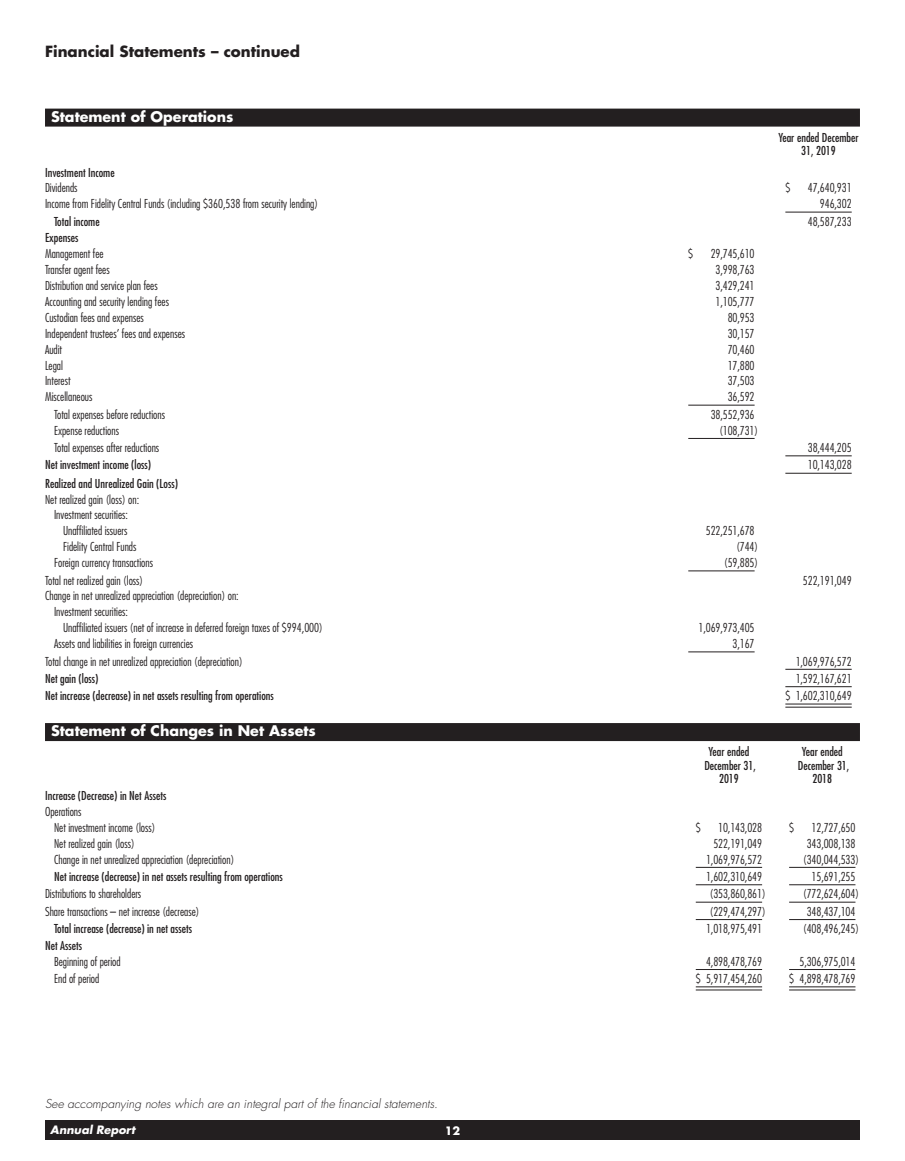
<style>
.page{position:relative;width:905px;height:1161px;background:#fff}
.page>*{position:absolute;margin:0;border:0;box-sizing:border-box;transform-origin:0 0}
.t1{font:700 15px "Futura Std";color:#231f20}
.t2{font:700 14.25px "Futura Std";color:#fff}
.t3{font:300 condensed 12px/15.9px "Futura Std";color:#231f20}
.t4{font:condensed 12px/13.5px "Futura Std";color:#231f20;text-align:center}
.t5{font:italic 300 12px "Futura Std";color:#231f20}
.t6{font:italic 700 11.25px "Futura Std";color:#fff}
.t7{font:700 11.25px "Futura Std";color:#fff}
</style>
<div class="page">
<div style="left:45px;top:1120px;width:815px;height:20px;background:#231f20"></div>
<hr style="left:785px;top:212px;width:66px;height:1px;background:#231f20">
<hr style="left:688px;top:405px;width:66px;height:1px;background:#231f20">
<hr style="left:688px;top:438px;width:66px;height:1px;background:#231f20">
<hr style="left:785px;top:455px;width:66px;height:1px;background:#231f20">
<hr style="left:785px;top:473px;width:66px;height:1px;background:#231f20">
<hr style="left:688px;top:571px;width:66px;height:1px;background:#231f20">
<hr style="left:688px;top:652px;width:66px;height:1px;background:#231f20">
<hr style="left:785px;top:669px;width:66px;height:1px;background:#231f20">
<hr style="left:785px;top:686px;width:66px;height:1px;background:#231f20">
<hr style="left:785px;top:704px;width:66px;height:1px;background:#231f20">
<hr style="left:785px;top:707px;width:66px;height:1px;background:#231f20">
<div style="left:45px;top:109px;width:815px;height:18px;background:#231f20"></div>
<hr style="left:695px;top:867px;width:67px;height:1px;background:#231f20">
<hr style="left:789px;top:867px;width:66px;height:1px;background:#231f20">
<hr style="left:695px;top:884px;width:67px;height:1px;background:#231f20">
<hr style="left:789px;top:884px;width:66px;height:1px;background:#231f20">
<hr style="left:695px;top:902px;width:67px;height:1px;background:#231f20">
<hr style="left:789px;top:902px;width:66px;height:1px;background:#231f20">
<hr style="left:695px;top:919px;width:67px;height:1px;background:#231f20">
<hr style="left:789px;top:919px;width:66px;height:1px;background:#231f20">
<hr style="left:695px;top:969px;width:67px;height:1px;background:#231f20">
<hr style="left:695px;top:987px;width:67px;height:1px;background:#231f20">
<hr style="left:695px;top:990px;width:67px;height:1px;background:#231f20">
<hr style="left:789px;top:969px;width:66px;height:1px;background:#231f20">
<hr style="left:789px;top:987px;width:66px;height:1px;background:#231f20">
<hr style="left:789px;top:990px;width:66px;height:1px;background:#231f20">
<div style="left:45px;top:723px;width:815px;height:18px;background:#231f20"></div>
<p class="t1" style="left:45px;top:42px;width:256px">Financial Statements – continued</p>
<p class="t2" style="left:51px;top:107px;width:184px">Statement of Operations</p>
<p class="t4" style="left:778px;top:131px;width:82px">Year ended December<br>31, 2019</p>
<p class="t4" style="left:45px;top:165px;width:71px">Investment Income</p>
<p class="t3" style="left:45px;top:180px;width:34px">Dividends</p>
<p class="t3" style="left:785px;top:180px;width:6px">$</p>
<p class="t3" style="left:807px;top:180px;width:45px">47,640,931</p>
<p class="t3" style="left:45px;top:196px;width:275px">Income from Fidelity Central Funds (including $360,538 from security lending)</p>
<p class="t3" style="left:820px;top:196px;width:33px">946,302</p>
<p class="t4" style="left:54px;top:214px;width:47px">Total income</p>
<p class="t3" style="left:807px;top:213px;width:45px">48,587,233</p>
<p class="t4" style="left:45px;top:231px;width:35px">Expenses</p>
<p class="t3" style="left:45px;top:246px;width:60px">Management fee</p>
<p class="t3" style="left:688px;top:246px;width:6px">$</p>
<p class="t3" style="left:710px;top:246px;width:45px">29,745,610</p>
<p class="t3" style="left:45px;top:262px;width:66px">Transfer agent fees</p>
<p class="t3" style="left:715px;top:262px;width:40px">3,998,763</p>
<p class="t3" style="left:45px;top:278px;width:114px">Distribution and service plan fees</p>
<p class="t3" style="left:715px;top:278px;width:40px">3,429,241</p>
<p class="t3" style="left:45px;top:294px;width:125px">Accounting and security lending fees</p>
<p class="t3" style="left:715px;top:294px;width:40px">1,105,777</p>
<p class="t3" style="left:45px;top:309px;width:100px">Custodian fees and expenses</p>
<p class="t3" style="left:727px;top:309px;width:28px">80,953</p>
<p class="t3" style="left:45px;top:325px;width:142px">Independent trustees’ fees and expenses</p>
<p class="t3" style="left:727px;top:325px;width:28px">30,157</p>
<p class="t3" style="left:45px;top:341px;width:19px">Audit</p>
<p class="t3" style="left:727px;top:341px;width:28px">70,460</p>
<p class="t3" style="left:45px;top:357px;width:19px">Legal</p>
<p class="t3" style="left:727px;top:357px;width:28px">17,880</p>
<p class="t3" style="left:45px;top:373px;width:27px">Interest</p>
<p class="t3" style="left:727px;top:373px;width:28px">37,503</p>
<p class="t3" style="left:45px;top:389px;width:49px">Miscellaneous</p>
<p class="t3" style="left:727px;top:389px;width:28px">36,592</p>
<p class="t3" style="left:54px;top:406px;width:113px">Total expenses before reductions</p>
<p class="t3" style="left:710px;top:406px;width:45px">38,552,936</p>
<p class="t3" style="left:54px;top:422px;width:67px">Expense reductions</p>
<p class="t3" style="left:719px;top:422px;width:40px">(108,731)</p>
<p class="t3" style="left:54px;top:440px;width:107px">Total expenses after reductions</p>
<p class="t3" style="left:807px;top:440px;width:45px">38,444,205</p>
<p class="t4" style="left:45px;top:458px;width:108px">Net investment income (loss)</p>
<p class="t3" style="left:807px;top:457px;width:45px">10,143,028</p>
<p class="t4" style="left:45px;top:476px;width:134px">Realized and Unrealized Gain (Loss)</p>
<p class="t3" style="left:45px;top:491px;width:96px;text-align:center">Net realized gain (loss) on:<br>Investment securities:<br>Unaffiliated issuers</p>
<p class="t3" style="left:705px;top:523px;width:50px">522,251,678</p>
<p class="t3" style="left:63px;top:539px;width:75px">Fidelity Central Funds</p>
<p class="t3" style="left:736px;top:539px;width:23px">(744)</p>
<p class="t3" style="left:54px;top:555px;width:101px">Foreign currency transactions</p>
<p class="t3" style="left:724px;top:555px;width:35px">(59,885)</p>
<p class="t3" style="left:45px;top:572px;width:100px">Total net realized gain (loss)</p>
<p class="t3" style="left:803px;top:572px;width:50px">522,191,049</p>
<p class="t3" style="left:54px;top:588px;width:186px;text-indent:-9px">Change in net unrealized appreciation (depreciation) on:<br>Investment securities:</p>
<p class="t3" style="left:63px;top:620px;width:261px">Unaffiliated issuers (net of increase in deferred foreign taxes of $994,000)</p>
<p class="t3" style="left:698px;top:620px;width:57px">1,069,973,405</p>
<p class="t3" style="left:54px;top:636px;width:141px">Assets and liabilities in foreign currencies</p>
<p class="t3" style="left:732px;top:636px;width:23px">3,167</p>
<p class="t3" style="left:45px;top:653px;width:199px">Total change in net unrealized appreciation (depreciation)</p>
<p class="t3" style="left:795px;top:653px;width:57px">1,069,976,572</p>
<p class="t4" style="left:45px;top:672px;width:55px">Net gain (loss)</p>
<p class="t3" style="left:795px;top:671px;width:57px">1,592,167,621</p>
<p class="t4" style="left:45px;top:689px;width:230px">Net increase (decrease) in net assets resulting from operations</p>
<p class="t3" style="left:785px;top:688px;width:68px">$ 1,602,310,649</p>
<p class="t2" style="left:51px;top:721px;width:266px">Statement of Changes in Net Assets</p>
<p class="t4" style="left:704px;top:745px;width:53px">Year ended<br>December 31,<br>2019</p>
<p class="t4" style="left:797px;top:745px;width:53px">Year ended<br>December 31,<br>2018</p>
<p class="t4" style="left:45px;top:789px;width:123px">Increase (Decrease) in Net Assets</p>
<p class="t3" style="left:54px;top:804px;width:103px;text-indent:-9px">Operations<br>Net investment income (loss)</p>
<p class="t3" style="left:695px;top:819px;width:6px">$</p>
<p class="t3" style="left:718px;top:819px;width:45px">10,143,028</p>
<p class="t3" style="left:789px;top:819px;width:6px">$</p>
<p class="t3" style="left:811px;top:819px;width:45px">12,727,650</p>
<p class="t3" style="left:54px;top:835px;width:82px">Net realized gain (loss)</p>
<p class="t3" style="left:713px;top:835px;width:50px">522,191,049</p>
<p class="t3" style="left:806px;top:835px;width:50px">343,008,138</p>
<p class="t3" style="left:54px;top:851px;width:182px">Change in net unrealized appreciation (depreciation)</p>
<p class="t3" style="left:706px;top:851px;width:57px">1,069,976,572</p>
<p class="t3" style="left:803px;top:851px;width:57px">(340,044,533)</p>
<p class="t4" style="left:54px;top:870px;width:230px">Net increase (decrease) in net assets resulting from operations</p>
<p class="t3" style="left:706px;top:869px;width:57px">1,602,310,649</p>
<p class="t3" style="left:811px;top:869px;width:45px">15,691,255</p>
<p class="t3" style="left:45px;top:886px;width:98px">Distributions to shareholders</p>
<p class="t3" style="left:709px;top:886px;width:57px">(353,860,861)</p>
<p class="t3" style="left:803px;top:886px;width:57px">(772,624,604)</p>
<p class="t3" style="left:45px;top:903px;width:156px">Share transactions – net increase (decrease)</p>
<p class="t3" style="left:709px;top:903px;width:57px">(229,474,297)</p>
<p class="t3" style="left:806px;top:903px;width:50px">348,437,104</p>
<p class="t4" style="left:54px;top:922px;width:139px">Total increase (decrease) in net assets</p>
<p class="t3" style="left:706px;top:921px;width:57px">1,018,975,491</p>
<p class="t3" style="left:803px;top:921px;width:57px">(408,496,245)</p>
<p class="t4" style="left:45px;top:939px;width:38px">Net Assets</p>
<p class="t3" style="left:54px;top:953px;width:68px">Beginning of period</p>
<p class="t3" style="left:706px;top:953px;width:57px">4,898,478,769</p>
<p class="t3" style="left:799px;top:953px;width:57px">5,306,975,014</p>
<p class="t3" style="left:54px;top:971px;width:47px">End of period</p>
<p class="t3" style="left:695px;top:971px;width:68px">$ 5,917,454,260</p>
<p class="t3" style="left:789px;top:971px;width:68px">$ 4,898,478,769</p>
<p class="t5" style="left:45px;top:1096px;width:394px">See accompanying notes which are an integral part of the financial statements.</p>
<p class="t6" style="left:50px;top:1123px;width:86px">Annual Report</p>
<p class="t7" style="left:445px;top:1124px;width:17px">12</p>
</div>
